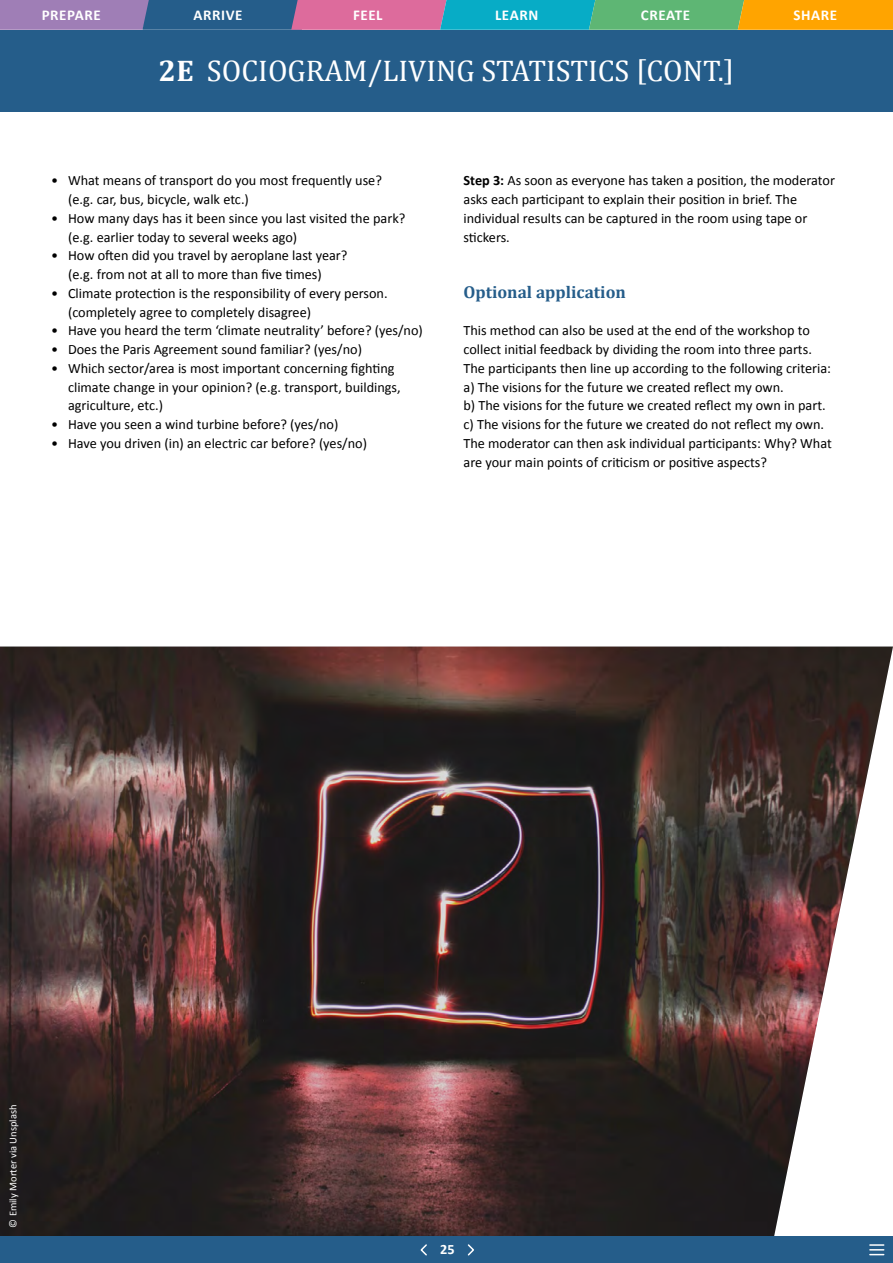
<style>
.page{position:relative;width:893px;height:1263px;background:#fff}
.page>*{position:absolute;margin:0;border:0;box-sizing:border-box;transform-origin:0 0}
.t1{font:30px "Cambria";color:#fff}
.t2{font:700 17.25px "Cambria";color:#255d8a}
.t3{font:700 15px "Calibri";letter-spacing:.04em;color:#fff}
.t4{font:14.25px/18.8px "Calibri";color:#000}
.t5{font:700 14.25px "Calibri";color:#fff}
.t6{font:10.5px "Calibri";color:#fff}
.s1{font-weight:700}
</style>
<div class="page">
<div style="left:0;top:30px;width:893px;height:82px;background:#255d8a"></div>
<svg style="left:0;top:0;width:893px;height:30px;background:#828d83"></svg>
<img style="left:0;top:646px;width:893px;height:590px">
<div style="left:0;top:1236px;width:893px;height:27px;background:#255d8a"></div>
<svg style="left:870px;top:1244px;width:14px;height:11px"></svg>
<svg style="left:467px;top:1244px;width:7px;height:12px"></svg>
<svg style="left:420px;top:1244px;width:7px;height:12px"></svg>
<p class="t3" style="left:42px;top:5px;width:61px">PREPARE</p>
<p class="t3" style="left:193px;top:5px;width:51px">ARRIVE</p>
<p class="t3" style="left:353px;top:5px;width:31px">FEEL</p>
<p class="t3" style="left:495px;top:5px;width:45px">LEARN</p>
<p class="t3" style="left:641px;top:5px;width:51px">CREATE</p>
<p class="t3" style="left:793px;top:5px;width:45px">SHARE</p>
<h1 class="t1" style="left:159px;top:53px;width:577px"><span class="s1">2E</span> SOCIOGRAM/LIVING STATISTICS [CONT.]</h1>
<p class="t4" style="left:68px;top:171px;width:315px;text-indent:-17px">• What means of transport do you most frequently use? (e.g. car, bus, bicycle, walk etc.)</p>
<p class="t4" style="left:68px;top:209px;width:339px;text-indent:-17px">• How many days has it been since you last visited the park? (e.g. earlier today to several weeks ago)</p>
<p class="t4" style="left:68px;top:246px;width:281px;text-indent:-17px">• How often did you travel by aeroplane last year? (e.g. from not at all to more than five times)</p>
<p class="t4" style="left:68px;top:284px;width:321px;text-indent:-17px">• Climate protection is the responsibility of every person. (completely agree to completely disagree)</p>
<p class="t4" style="left:51px;top:321px;width:373px">• Have you heard the term ‘climate neutrality’ before? (yes/no)</p>
<p class="t4" style="left:51px;top:340px;width:312px">• Does the Paris Agreement sound familiar? (yes/no)</p>
<p class="t4" style="left:68px;top:359px;width:334px;text-indent:-17px">• Which sector/area is most important concerning fighting climate change in your opinion? (e.g. transport, buildings, agriculture, etc.)</p>
<p class="t4" style="left:51px;top:415px;width:289px">• Have you seen a wind turbine before? (yes/no)</p>
<p class="t4" style="left:51px;top:434px;width:318px">• Have you driven (in) an electric car before? (yes/no)</p>
<p class="t4" style="left:463px;top:171px;width:373px"><span class="s1">Step 3:</span> As soon as everyone has taken a position, the moderator asks each participant to explain their position in brief. The individual results can be captured in the room using tape or stickers.</p>
<p class="t2" style="left:463px;top:280px;width:164px">Optional application</p>
<p class="t4" style="left:463px;top:321px;width:370px">This method can also be used at the end of the workshop to collect initial feedback by dividing the room into three parts.<br>The participants then line up according to the following criteria: a) The visions for the future we created reflect my own.<br>b) The visions for the future we created reflect my own in part. c) The visions for the future we created do not reflect my own.<br>The moderator can then ask individual participants: Why? What are your main points of criticism or positive aspects?</p>
<p class="t6" style="left:6px;top:1227px;width:124px;rotate:-90deg">© Emily Morter via Unsplash</p>
<p class="t5" style="left:440px;top:1240px;width:16px">25</p>
</div>
